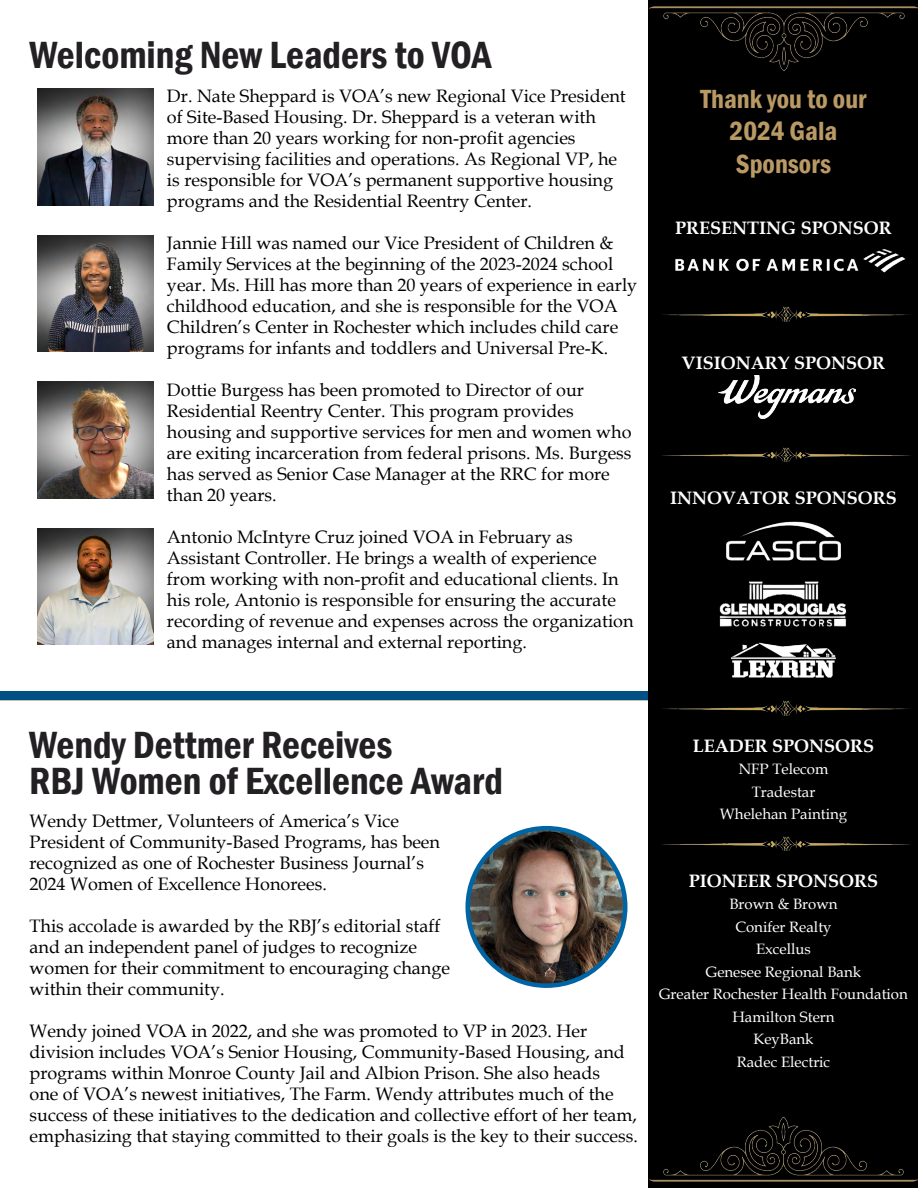
<style>
.page{position:relative;width:918px;height:1188px;background:#fff}
.page>*{position:absolute;margin:0;border:0;box-sizing:border-box;transform-origin:0 0}
.t1{font:600 condensed 39px/36px "Franklin Gothic";color:#232023}
.t2{font:600 condensed 27px/32.4px "Franklin Gothic";color:#b99964;text-align:center}
.t3{font:18px/21px "Book Antiqua";color:#000}
.t4{font:700 18px "Book Antiqua";color:#fff}
.t5{font:15px/22.5px "Book Antiqua";color:#fff;text-align:center}
</style>
<div class="page">
<hr style="left:0;top:699px;width:658px;height:2px;background:#bbc2ae">
<div style="left:0;top:691px;width:650px;height:9px;background:#005086"></div>
<div style="left:649px;top:0;width:269px;height:1188px;background:#000"></div>
<img style="left:675px;top:249px;width:231px;height:24px">
<img style="left:662px;top:307px;width:248px;height:14px">
<img style="left:649px;top:6px;width:269px;height:65px">
<img style="left:649px;top:1117px;width:269px;height:65px">
<img style="left:718px;top:376px;width:137px;height:42px">
<img style="left:662px;top:700px;width:248px;height:15px">
<img style="left:726px;top:522px;width:115px;height:38px">
<img style="left:719px;top:581px;width:128px;height:45px">
<img style="left:730px;top:642px;width:106px;height:36px">
<img style="left:662px;top:447px;width:248px;height:15px">
<img style="left:662px;top:836px;width:248px;height:15px">
<img style="left:468px;top:828px;width:157px;height:158px;border-radius:79px">
<div style="left:465px;top:826px;width:162px;height:162px;border:4px solid #0065a4;border-radius:50%"></div>
<img style="left:37px;top:89px;width:116px;height:116px">
<img style="left:37px;top:235px;width:116px;height:117px">
<img style="left:37px;top:382px;width:116px;height:116px">
<img style="left:37px;top:528px;width:116px;height:117px">
<h1 class="t1" style="left:30px;top:36px;width:464px">Welcoming New Leaders to VOA</h1>
<p class="t3" style="left:167px;top:85px;width:460px">Dr. Nate Sheppard is VOA’s new Regional Vice President of Site-Based Housing. Dr. Sheppard is a veteran with more than 20 years working for non-profit agencies supervising facilities and operations. As Regional VP, he is responsible for VOA’s permanent supportive housing programs and the Residential Reentry Center.</p>
<p class="t3" style="left:167px;top:232px;width:472px">Jannie Hill was named our Vice President of Children &amp; Family Services at the beginning of the 2023-2024 school year. Ms. Hill has more than 20 years of experience in early childhood education, and she is responsible for the VOA Children’s Center in Rochester which includes child care programs for infants and toddlers and Universal Pre-K.</p>
<p class="t3" style="left:167px;top:379px;width:466px">Dottie Burgess has been promoted to Director of our Residential Reentry Center. This program provides housing and supportive services for men and women who are exiting incarceration from federal prisons. Ms. Burgess has served as Senior Case Manager at the RRC for more than 20 years.</p>
<p class="t3" style="left:167px;top:526px;width:468px">Antonio McIntyre Cruz joined VOA in February as Assistant Controller. He brings a wealth of experience from working with non-profit and educational clients. In his role, Antonio is responsible for ensuring the accurate recording of revenue and expenses across the organization and manages internal and external reporting.</p>
<h2 class="t2" style="left:701px;top:82px;width:168px">Thank you to our<br>2024 Gala<br>Sponsors</h2>
<p class="t4" style="left:675px;top:216px;width:218px">PRESENTING SPONSOR</p>
<p class="t4" style="left:682px;top:351px;width:205px">VISIONARY SPONSOR</p>
<p class="t4" style="left:670px;top:486px;width:228px">INNOVATOR SPONSORS</p>
<h1 class="t1" style="left:29px;top:727px;width:475px">Wendy Dettmer Receives<br>RBJ Women of Excellence Award</h1>
<p class="t3" style="left:30px;top:810px;width:412px">Wendy Dettmer, Volunteers of America’s Vice President of Community-Based Programs, has been recognized as one of Rochester Business Journal’s 2024 Women of Excellence Honorees.</p>
<p class="t3" style="left:30px;top:915px;width:422px">This accolade is awarded by the RBJ’s editorial staff and an independent panel of judges to recognize women for their commitment to encouraging change within their community.</p>
<p class="t3" style="left:30px;top:1020px;width:610px">Wendy joined VOA in 2022, and she was promoted to VP in 2023. Her division includes VOA’s Senior Housing, Community-Based Housing, and programs within Monroe County Jail and Albion Prison. She also heads<br>one of VOA’s newest initiatives, The Farm. Wendy attributes much of the success of these initiatives to the dedication and collective effort of her team, emphasizing that staying committed to their goals is the key to their success.</p>
<p class="t4" style="left:693px;top:734px;width:183px">LEADER SPONSORS</p>
<p class="t5" style="left:720px;top:758px;width:129px">NFP Telecom<br>Tradestar<br>Whelehan Painting</p>
<p class="t4" style="left:689px;top:869px;width:191px">PIONEER SPONSORS</p>
<p class="t5" style="left:659px;top:893px;width:250px">Brown &amp; Brown<br>Conifer Realty<br>Excellus<br>Genesee Regional Bank<br>Greater Rochester Health Foundation<br>Hamilton Stern<br>KeyBank<br>Radec Electric</p>
</div>
